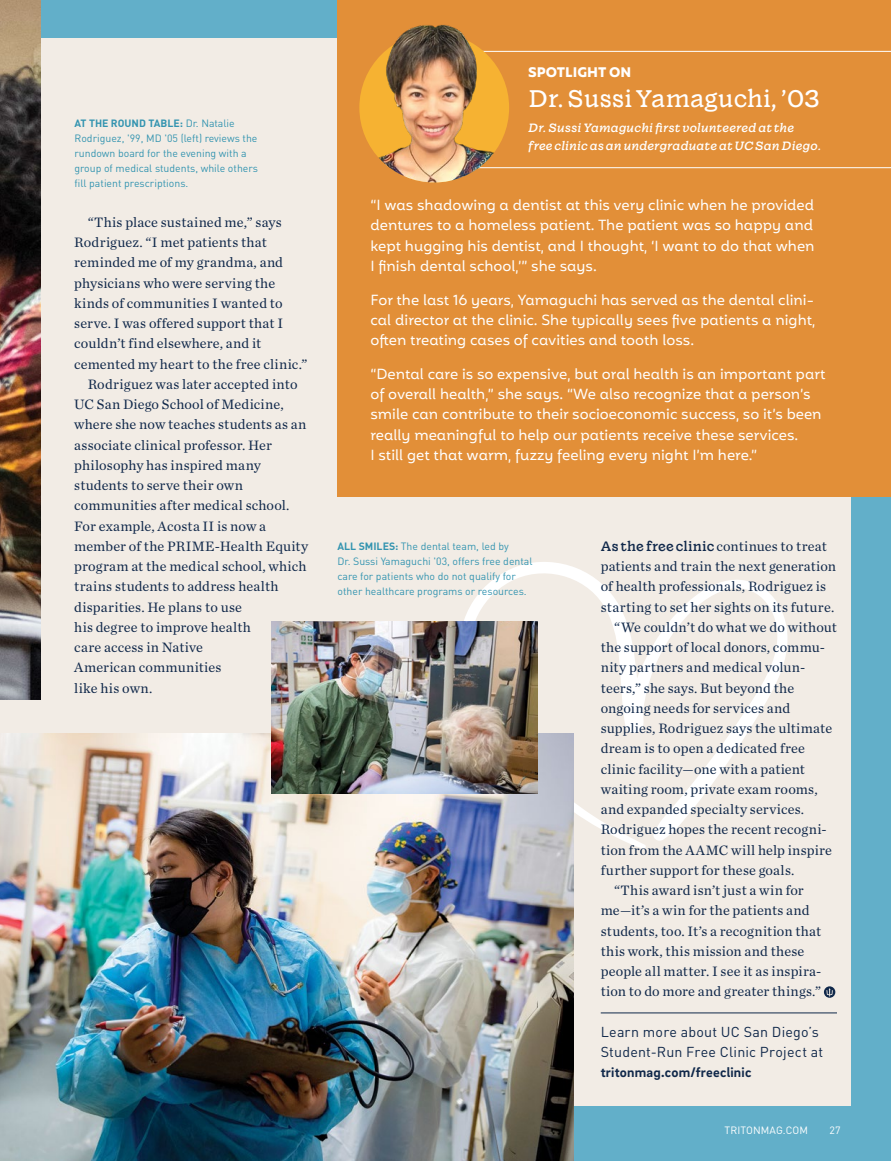
<style>
.page{position:relative;width:891px;height:1161px;background:#62afc9}
.page>*{position:absolute;margin:0;border:0;box-sizing:border-box;transform-origin:0 0}
.t1{font:300 24px "Wonder";color:#fff}
.Chronicle_Text_-_Ind{font:14.25px/20.2px "Chronicle Text G1";letter-spacing:.01em;color:#10284a}
.t2{font:14.25px/20.2px "Mohr Alt";color:#fff;text-align:justify}
.Chronicle_Text___No{font:14.25px/20.2px "Chronicle Text G1";letter-spacing:.01em;color:#10284a}
.Learn_More{font:14.25px/20.2px "DIN Pro";letter-spacing:.015em;color:#10284a}
.t3{font:700 13.5px "Mohr";color:#fff}
.t4{font:italic 12px/18px "Wonder";letter-spacing:.015em;color:#fff}
.t5{font:10.5px/15px "DIN Pro";color:#3394b0}
.t6{font:10.5px "DIN Pro";letter-spacing:.01em;color:#fff}
.s1{font-weight:700}
.s2{font-family:"Wonder";font-size:13.5px}
.s3{font-family:"Brix Sans";font-weight:700}
</style>
<div class="page">
<div style="left:0;top:38px;width:850px;height:1068px;background:#f2ece5"></div>
<svg style="left:464px;top:562px;width:324px;height:287px"></svg>
<img style="left:0;top:0;width:40px;height:699px">
<div style="left:338px;top:0;width:553px;height:496px;background:#e28f38"></div>
<img style="left:0;top:734px;width:574px;height:427px">
<hr style="left:601px;top:1013px;width:236px;height:1px;background:#10284a">
<svg style="left:824px;top:986px;width:11px;height:12px"></svg>
<img style="left:271px;top:621px;width:266px;height:173px">
<svg style="left:480px;top:51px;width:411px;height:117px"></svg>
<img style="left:359px;top:33px;width:150px;height:150px;border-radius:75px">
<img style="left:359px;top:24px;width:158px;height:108px">
<p class="t5" style="left:75px;top:115px;width:185px"><span class="s1">AT THE ROUND TABLE:</span> Dr. Natalie Rodriguez, '99, MD '05 (left) reviews the rundown board for the evening with a group of medical students, while others fill patient prescriptions.</p>
<p class="Chronicle_Text_-_Ind" style="left:74px;top:211px;width:235px;text-indent:14px">“This place sustained me,” says<br>Rodriguez. “I met patients that reminded me of my grandma, and physicians who were serving the kinds of communities I wanted to serve. I was offered support that I couldn’t find elsewhere, and it cemented my heart to the free clinic.”</p>
<p class="Chronicle_Text_-_Ind" style="left:74px;top:373px;width:236px;text-indent:14px">Rodriguez was later accepted into<br>UC San Diego School of Medicine, where she now teaches students as an associate clinical professor. Her philosophy has inspired many students to serve their own communities after medical school.<br>For example, Acosta II is now a member of the PRIME-Health Equity program at the medical school, which trains students to address health disparities. He plans to use<br>his degree to improve health<br>care access in Native<br>American communities<br>like his own.</p>
<p class="t3" style="left:528px;top:65px;width:105px">SPOTLIGHT ON</p>
<p class="t1" style="left:528px;top:82px;width:293px">Dr. Sussi Yamaguchi, ’03</p>
<p class="t4" style="left:528px;top:119px;width:295px">Dr. Sussi Yamaguchi first volunteered at the<br>free clinic as an undergraduate at UC San Diego.</p>
<p class="t2" style="left:370px;top:195px;width:446px">“I was shadowing a dentist at this very clinic when he provided dentures to a homeless patient. The patient was so happy and kept hugging his dentist, and I thought, ‘I want to do that when I finish dental school,’” she says.</p>
<p class="t2" style="left:370px;top:290px;width:446px">For the last 16 years, Yamaguchi has served as the dental clini&shy;cal director at the clinic. She typically sees five patients a night, often treating cases of cavities and tooth loss.</p>
<p class="t2" style="left:370px;top:364px;width:457px;text-align:left">“Dental care is so expensive, but oral health is an important part of overall health,” she says. “We also recognize that a person’s smile can contribute to their socioeconomic success, so it’s been really meaningful to help our patients receive these services.<br>I still get that warm, fuzzy feeling every night I’m here.”</p>
<p class="t5" style="left:338px;top:538px;width:197px"><span class="s1">ALL SMILES:</span> The dental team, led by<br>Dr. Sussi Yamaguchi '03, offers free dental care for patients who do not qualify for other healthcare programs or resources.</p>
<p class="Chronicle_Text___No" style="left:601px;top:535px;width:237px"><span class="s2">As the free clinic</span> continues to treat patients and train the next generation of health professionals, Rodriguez is starting to set her sights on its future.</p>
<p class="Chronicle_Text_-_Ind" style="left:601px;top:616px;width:238px;text-indent:14px">“We couldn’t do what we do without the support of local donors, commu&shy;nity partners and medical volun&shy;teers,” she says. But beyond the ongoing needs for services and supplies, Rodriguez says the ultimate dream is to open a dedicated free clinic facility—one with a patient waiting room, private exam rooms, and expanded specialty services.<br>Rodriguez hopes the recent recogni&shy;tion from the AAMC will help inspire further support for these goals.</p>
<p class="Chronicle_Text_-_Ind" style="left:601px;top:879px;width:222px;text-indent:14px">“This award isn’t just a win for me—it’s a win for the patients and students, too. It’s a recognition that this work, this mission and these people all matter. I see it as inspira&shy;tion to do more and greater things.”</p>
<p class="Learn_More" style="left:601px;top:1021px;width:224px">Learn more about UC San Diego’s<br>Student-Run Free Clinic Project at <span class="s3">tritonmag.com/freeclinic</span></p>
<p class="t6" style="left:725px;top:1123px;width:85px">TRITONMAG.COM</p>
<p class="t6" style="left:830px;top:1123px;width:12px">27</p>
</div>
